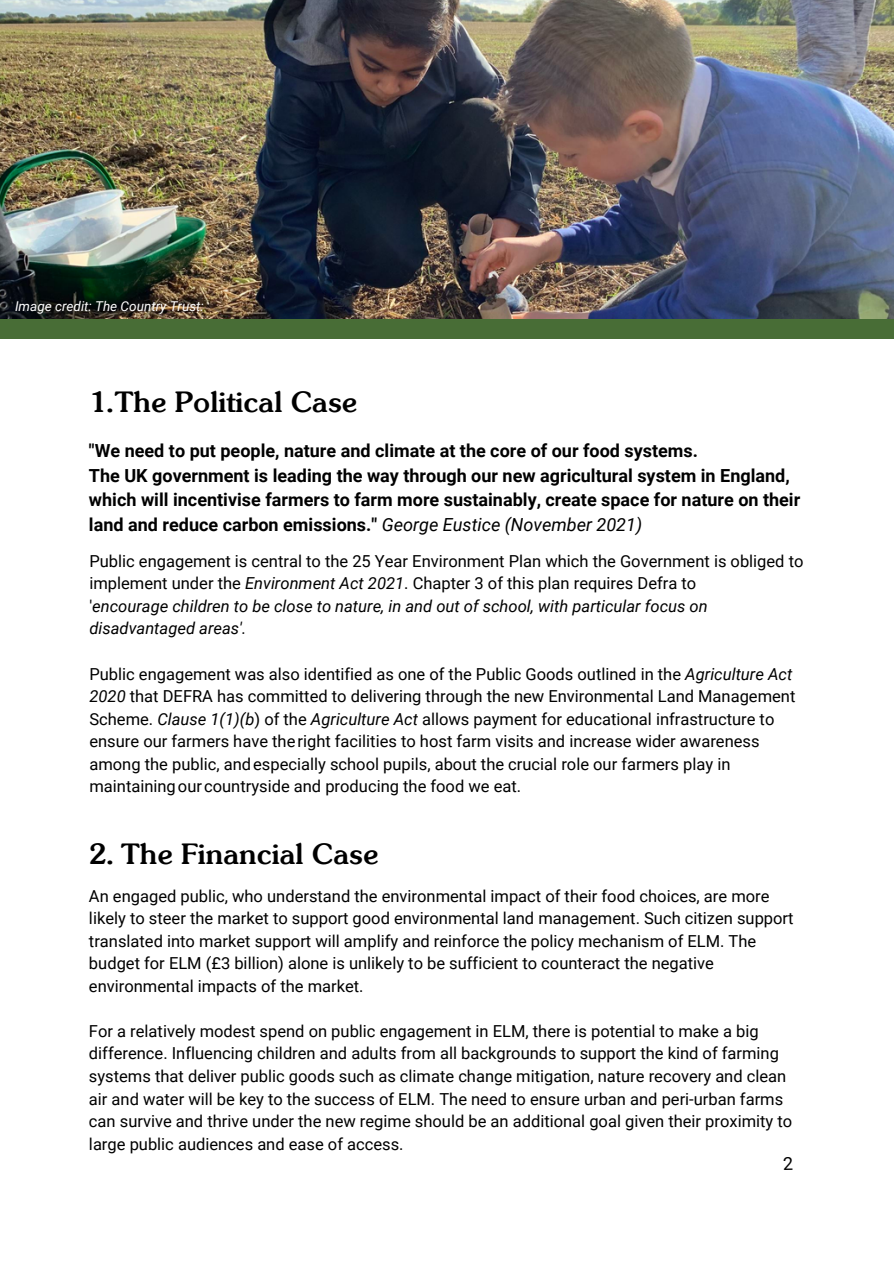
<style>
.page{position:relative;width:894px;height:1264px;background:#fff}
.page>*{position:absolute;margin:0;border:0;box-sizing:border-box;transform-origin:0 0}
.t1{font:500 28.5px "Sunset Serial";color:#000}
.t2{font:700 18px/24.8px "Roboto";color:#000}
.t3{font:16.5px/22.5px "Roboto";color:#000}
.t4{font:italic 16.5px/22.5px "Roboto";color:#000}
.t5{font:italic 13.5px "Roboto";color:#fff}
.s1{font-weight:400;font-style:italic}
.s2{font-style:italic}
.s3{font-style:normal}
</style>
<div class="page">
<div style="left:0;top:299px;width:893px;height:40px;background:#486d36"></div>
<img style="left:0;top:0;width:893px;height:318px">
<p class="t5" style="left:15px;top:299px;width:190px">Image credit: The Country Trust:</p>
<p class="t1" style="left:89px;top:391px;width:270px">1.The Political Case</p>
<p class="t2" style="left:89px;top:438px;width:610px">"We need to put people, nature and climate at the core of our food systems.</p>
<p class="t2" style="left:89px;top:463px;width:712px">The UK government is leading the way through our new agricultural system in England, which will incentivise farmers to farm more sustainably, create space for nature on their land and reduce carbon emissions." <span class="s1">George Eustice (November 2021)</span></p>
<p class="t3" style="left:89px;top:550px;width:715px">Public engagement is central to the 25 Year Environment Plan which the Government is obliged to implement under the <span class="s2">Environment Act 2021</span>. Chapter 3 of this plan requires Defra to</p>
<p class="t4" style="left:89px;top:595px;width:619px"><span class="s3">'</span>encourage children to be close to nature, in and out of school, with particular focus on disadvantaged areas'.</p>
<p class="t3" style="left:89px;top:662px;width:707px">Public engagement was also identified as one of the Public Goods outlined in the <span class="s2">Agriculture Act 2020</span> that DEFRA has committed to delivering through the new Environmental Land Management Scheme. <span class="s2">Clause 1(1)(b</span>) of the <span class="s2">Agriculture Act</span> allows payment for educational infrastructure to ensure our farmers have theright facilities to host farm visits and increase wider awareness among the public, andespecially school pupils, about the crucial role our farmers play in maintainingourcountryside and producing the food we eat.</p>
<p class="t1" style="left:89px;top:842px;width:291px">2. The Financial Case</p>
<p class="t3" style="left:89px;top:884px;width:706px">An engaged public, who understand the environmental impact of their food choices, are more likely to steer the market to support good environmental land management. Such citizen support translated into market support will amplify and reinforce the policy mechanism of ELM. The budget for ELM (£3 billion) alone is unlikely to be sufficient to counteract the negative environmental impacts of the market.</p>
<p class="t3" style="left:89px;top:1020px;width:704px">For a relatively modest spend on public engagement in ELM, there is potential to make a big difference. Influencing children and adults from all backgrounds to support the kind of farming systems that deliver public goods such as climate change mitigation, nature recovery and clean air and water will be key to the success of ELM. The need to ensure urban and peri-urban farms can survive and thrive under the new regime should be an additional goal given their proximity to large public audiences and ease of access.</p>
</div>
